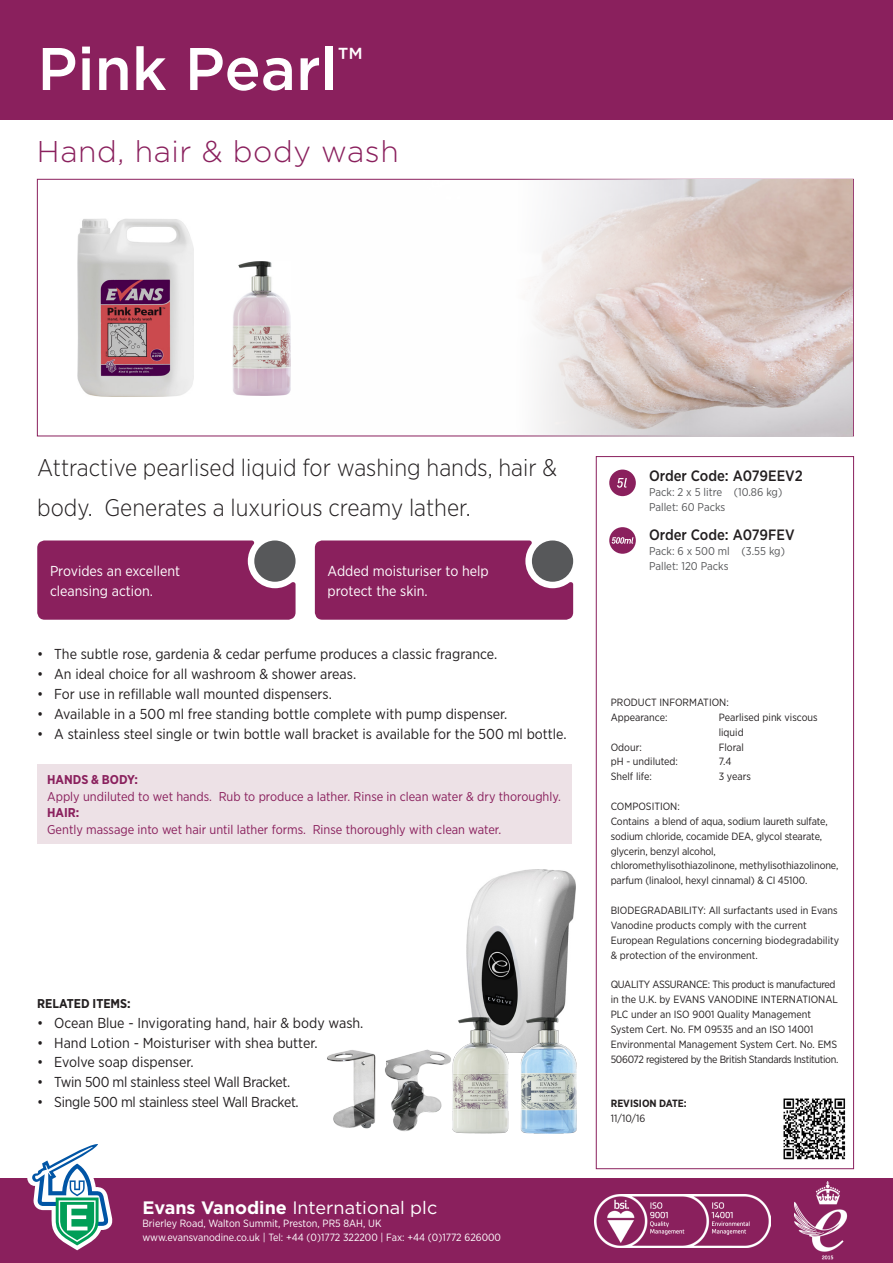
<style>
.page{position:relative;width:893px;height:1263px;background:#fff}
.page>*{position:absolute;margin:0;border:0;box-sizing:border-box;transform-origin:0 0}
.Product_Name{font:500 60px "Gotham";color:#fff}
.Product_Sub-title{font:300 30px "Gotham";letter-spacing:.02em;color:#8a205d}
.Product_Description{font:300 24px/39.6px "Gotham Narrow";color:#231f20}
.t1{font:18px "Gotham";color:#fff}
.t2{font:500 15px "Gotham Narrow";color:#231f20}
.t3{font:14.4px "Gotham Narrow";color:#231f20}
.t4{font:14.4px "Gotham Narrow";letter-spacing:-.02em;color:#231f20}
.Box_Quote_Text{font:14.4px/19.8px "Gotham Narrow";color:#fff}
.How_to_Use_Text{font:12.75px "Gotham Narrow";color:#8a205d}
.How_to_Use_Text-2{font:700 12.75px "Gotham Narrow";color:#8a205d}
.t5{font:700 12.75px "Gotham Narrow";color:#231f20}
.t6{font:11.25px "Gotham Narrow";color:#57585a}
.Micro_Text{font:10.5px/14.9px "Gotham Narrow";letter-spacing:-.005em;color:#231f20}
.t7{font:10.5px "Gotham Narrow";color:#fff}
.Micro_Text-2{font:700 10.5px "Gotham Narrow";color:#231f20}
.s1{font-weight:700}
</style>
<div class="page">
<img style="left:270px;top:180px;width:583px;height:256px">
<img style="left:233px;top:262px;width:58px;height:133px">
<img style="left:78px;top:219px;width:116px;height:178px">
<div style="left:596px;top:456px;width:258px;height:713px;border:1px solid #8a205d"></div>
<img style="left:783px;top:1098px;width:63px;height:62px">
<div style="left:609px;top:470px;width:27px;height:26px;background:#8a205d;border-radius:50%"></div>
<svg style="left:617px;top:478px;width:10px;height:10px"></svg>
<div style="left:609px;top:527px;width:27px;height:27px;background:#8a205d;border-radius:50%"></div>
<svg style="left:612px;top:537px;width:21px;height:7px"></svg>
<div style="left:0;top:0;width:893px;height:120px;background:#8a205d"></div>
<div style="left:0;top:1179px;width:893px;height:84px;background:#8a205d"></div>
<img style="left:794px;top:1181px;width:54px;height:79px">
<svg style="left:27px;top:1144px;width:86px;height:106px"></svg>
<img style="left:595px;top:1194px;width:176px;height:53px">
<div style="left:315px;top:540px;width:258px;height:80px;background:#8a205d"></div>
<div style="left:37px;top:540px;width:259px;height:80px;background:#8a205d"></div>
<div style="left:37px;top:764px;width:535px;height:80px;background:#ede1e6"></div>
<div style="left:532px;top:540px;width:41px;height:42px;background:#57585a;border-radius:50%"></div>
<div style="left:254px;top:540px;width:42px;height:42px;background:#57585a;border-radius:50%"></div>
<img style="left:327px;top:1049px;width:126px;height:83px">
<img style="left:466px;top:870px;width:110px;height:182px">
<img style="left:521px;top:1017px;width:55px;height:117px">
<img style="left:453px;top:1017px;width:55px;height:117px">
<p class="Product_Name" style="left:37px;top:30px;width:327px">Pink Pearl<sup>™</sup></p>
<p class="Product_Sub-title" style="left:37px;top:132px;width:363px">Hand, hair &amp; body wash</p>
<p class="Product_Description" style="left:37px;top:447px;width:521px">Attractive pearlised liquid for washing hands, hair &amp; body. Generates a luxurious creamy lather.</p>
<p class="Box_Quote_Text" style="left:50px;top:561px;width:132px">Provides an excellent cleansing action.</p>
<p class="Box_Quote_Text" style="left:328px;top:561px;width:163px">Added moisturiser to help protect the skin.</p>
<p class="t3" style="left:37px;top:645px;width:461px">• The subtle rose, gardenia &amp; cedar perfume produces a classic fragrance.</p>
<p class="t3" style="left:37px;top:665px;width:320px">• An ideal choice for all washroom &amp; shower areas.</p>
<p class="t3" style="left:37px;top:685px;width:296px">• For use in refillable wall mounted dispensers.</p>
<p class="t3" style="left:37px;top:705px;width:472px">• Available in a 500 ml free standing bottle complete with pump dispenser.</p>
<p class="t3" style="left:37px;top:724px;width:531px">• A stainless steel single or twin bottle wall bracket is available for the 500 ml bottle.</p>
<p class="How_to_Use_Text-2" style="left:47px;top:772px;width:92px">HANDS &amp; BODY:</p>
<p class="How_to_Use_Text" style="left:47px;top:788px;width:515px">Apply undiluted to wet hands. Rub to produce a lather. Rinse in clean water &amp; dry thoroughly.</p>
<p class="How_to_Use_Text-2" style="left:47px;top:805px;width:34px">HAIR:</p>
<p class="How_to_Use_Text" style="left:47px;top:821px;width:456px">Gently massage into wet hair until lather forms. Rinse thoroughly with clean water.</p>
<p class="t5" style="left:37px;top:995px;width:95px">RELATED ITEMS:</p>
<p class="t3" style="left:37px;top:1014px;width:328px">• Ocean Blue - Invigorating hand, hair &amp; body wash.</p>
<p class="t3" style="left:37px;top:1033px;width:282px">• Hand Lotion - Moisturiser with shea butter.</p>
<p class="t3" style="left:37px;top:1053px;width:158px">• Evolve soap dispenser.</p>
<p class="t4" style="left:37px;top:1073px;width:255px">• Twin 500 ml stainless steel Wall Bracket.</p>
<p class="t4" style="left:37px;top:1093px;width:263px">• Single 500 ml stainless steel Wall Bracket.</p>
<p class="t1" style="left:142px;top:1195px;width:296px"><span class="s1">Evans Vanodine</span> International plc</p>
<p class="t7" style="left:142px;top:1217px;width:241px">Brierley Road, Walton Summit, Preston, PR5 8AH, UK</p>
<p class="t7" style="left:142px;top:1230px;width:360px">www.evansvanodine.co.uk | Tel: +44 (0)1772 322200 | Fax: +44 (0)1772 626000</p>
<p class="t2" style="left:649px;top:466px;width:155px">Order Code: A079EEV2</p>
<p class="t6" style="left:649px;top:485px;width:135px">Pack: 2 x 5 litre (10.86 kg)</p>
<p class="t6" style="left:649px;top:500px;width:78px">Pallet: 60 Packs</p>
<p class="t2" style="left:649px;top:526px;width:147px">Order Code: A079FEV</p>
<p class="t6" style="left:649px;top:544px;width:137px">Pack: 6 x 500 ml (3.55 kg)</p>
<p class="t6" style="left:649px;top:559px;width:81px">Pallet: 120 Packs</p>
<p class="Micro_Text" style="left:611px;top:695px;width:120px">PRODUCT INFORMATION:</p>
<p class="Micro_Text" style="left:611px;top:709px;width:58px">Appearance:</p>
<p class="Micro_Text" style="left:719px;top:709px;width:100px">Pearlised pink viscous liquid</p>
<p class="Micro_Text" style="left:611px;top:739px;width:33px">Odour:</p>
<p class="Micro_Text" style="left:719px;top:739px;width:27px">Floral</p>
<p class="Micro_Text" style="left:611px;top:754px;width:69px">pH - undiluted:</p>
<p class="Micro_Text" style="left:719px;top:754px;width:14px">7.4</p>
<p class="Micro_Text" style="left:611px;top:769px;width:43px">Shelf life:</p>
<p class="Micro_Text" style="left:719px;top:769px;width:34px">3 years</p>
<p class="Micro_Text" style="left:611px;top:799px;width:71px">COMPOSITION:</p>
<p class="Micro_Text" style="left:611px;top:813px;width:229px">Contains a blend of aqua, sodium laureth sulfate, sodium chloride, cocamide DEA, glycol stearate, glycerin, benzyl alcohol, chloromethylisothiazolinone, methylisothiazolinone, parfum (linalool, hexyl cinnamal) &amp; CI 45100.</p>
<p class="Micro_Text" style="left:611px;top:903px;width:230px">BIODEGRADABILITY: All surfactants used in Evans Vanodine products comply with the current European Regulations concerning biodegradability &amp; protection of the environment.</p>
<p class="Micro_Text" style="left:611px;top:977px;width:229px">QUALITY ASSURANCE: This product is manufactured in the U.K. by EVANS VANODINE INTERNATIONAL PLC under an ISO 9001 Quality Management System Cert. No. FM 09535 and an ISO 14001<br>Environmental Management System Cert. No. EMS 506072 registered by the British Standards Institution.</p>
<p class="Micro_Text-2" style="left:611px;top:1096px;width:78px">REVISION DATE:</p>
<p class="Micro_Text" style="left:611px;top:1110px;width:36px">11/10/16</p>
</div>
